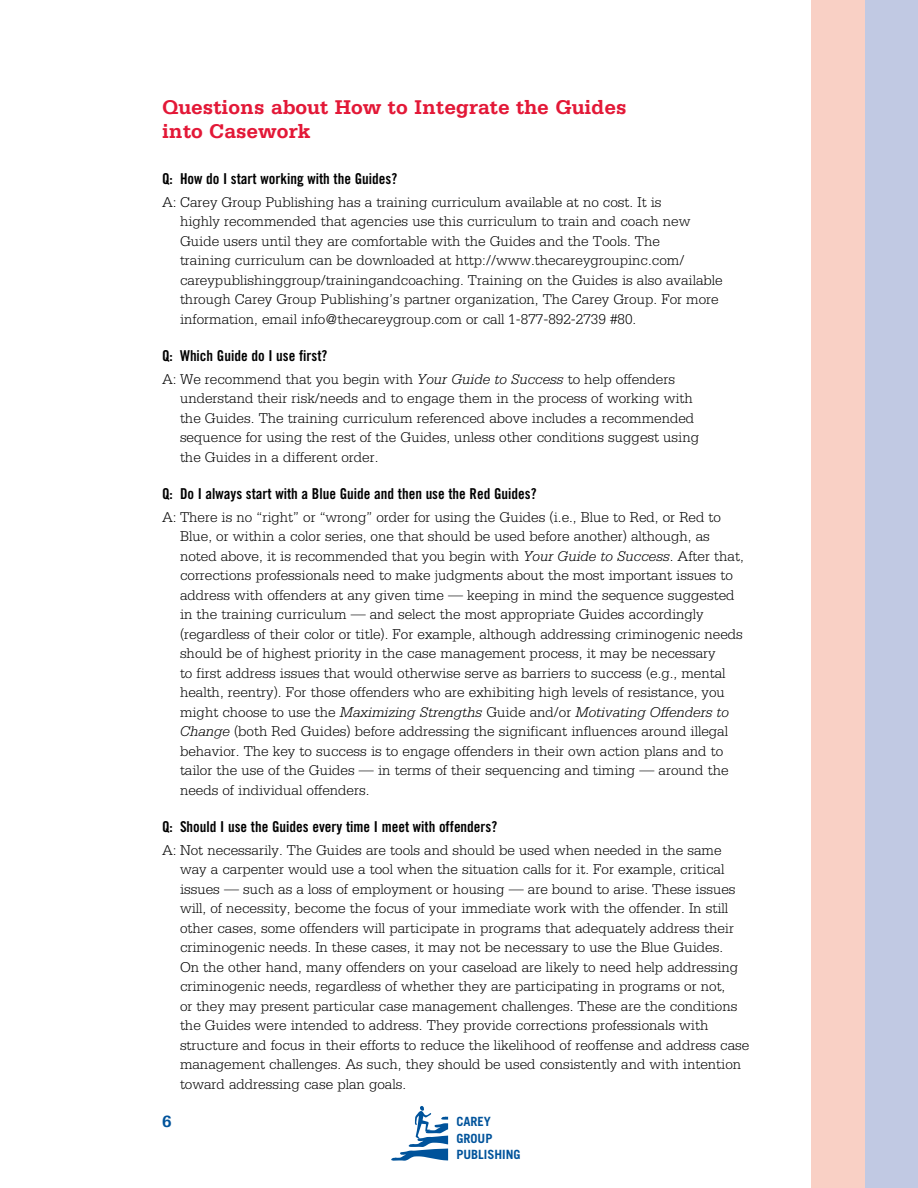
<style>
.page{position:relative;width:918px;height:1188px;background:#fff}
.page>*{position:absolute;margin:0;border:0;box-sizing:border-box;transform-origin:0 0}
.t1{font:700 21px/24px "Serifa";color:#e31837}
.t2{font:700 17.25px "Serifa";color:#00539b}
.t3{font:300 15px/19.5px "Serifa";color:#000}
.t4{font:15px "Trade Gothic Bold Cond Twenty";color:#000}
.t5{font:700 12.75px/16.5px "Trade Gothic";color:#00539b}
.s1{font-style:italic}
</style>
<div class="page">
<svg style="left:391px;top:1106px;width:57px;height:55px"></svg>
<div style="left:864px;top:0;width:54px;height:1188px;background:#c1c9e3"></div>
<div style="left:812px;top:0;width:54px;height:1188px;background:#f9d0c5"></div>
<h1 class="t1" style="left:162px;top:94px;width:466px">Questions about How to Integrate the Guides into Casework</h1>
<p class="t4" style="left:162px;top:170px;width:237px">Q: How do I start working with the Guides?</p>
<p class="t3" style="left:180px;top:192px;width:544px;text-indent:-18px">A: Carey Group Publishing has a training curriculum available at no cost. It is<br>highly recommended that agencies use this curriculum to train and coach new Guide users until they are comfortable with the Guides and the Tools. The<br>training curriculum can be downloaded at http://www.thecareygroupinc.com/ careypublishinggroup/trainingandcoaching. Training on the Guides is also available through Carey Group Publishing’s partner organization, The Carey Group. For more information, email info@thecareygroup.com or call 1-877-892-2739 #80.</p>
<p class="t4" style="left:162px;top:347px;width:167px">Q: Which Guide do I use first?</p>
<p class="t3" style="left:180px;top:369px;width:521px;text-indent:-18px">A: We recommend that you begin with <span class="s1">Your Guide to Success</span> to help offenders understand their risk/needs and to engage them in the process of working with the Guides. The training curriculum referenced above includes a recommended sequence for using the rest of the Guides, unless other conditions suggest using the Guides in a different order.</p>
<p class="t4" style="left:162px;top:485px;width:376px">Q: Do I always start with a Blue Guide and then use the Red Guides?</p>
<p class="t3" style="left:180px;top:507px;width:565px;text-indent:-18px">A: There is no “right” or “wrong” order for using the Guides (i.e., Blue to Red, or Red to Blue, or within a color series, one that should be used before another) although, as noted above, it is recommended that you begin with <span class="s1">Your Guide to Success</span>. After that, corrections professionals need to make judgments about the most important issues to address with offenders at any given time — keeping in mind the sequence suggested in the training curriculum — and select the most appropriate Guides accordingly (regardless of their color or title). For example, although addressing criminogenic needs should be of highest priority in the case management process, it may be necessary<br>to first address issues that would otherwise serve as barriers to success (e.g., mental health, reentry). For those offenders who are exhibiting high levels of resistance, you might choose to use the <span class="s1">Maximizing Strengths</span> Guide and/or <span class="s1">Motivating Offenders to Change</span> (both Red Guides) before addressing the significant influences around illegal behavior. The key to success is to engage offenders in their own action plans and to tailor the use of the Guides — in terms of their sequencing and timing — around the needs of individual offenders.</p>
<p class="t4" style="left:162px;top:818px;width:337px">Q: Should I use the Guides every time I meet with offenders?</p>
<p class="t3" style="left:180px;top:840px;width:571px;text-indent:-18px">A: Not necessarily. The Guides are tools and should be used when needed in the same way a carpenter would use a tool when the situation calls for it. For example, critical issues — such as a loss of employment or housing — are bound to arise. These issues will, of necessity, become the focus of your immediate work with the offender. In still other cases, some offenders will participate in programs that adequately address their criminogenic needs. In these cases, it may not be necessary to use the Blue Guides.<br>On the other hand, many offenders on your caseload are likely to need help addressing criminogenic needs, regardless of whether they are participating in programs or not,<br>or they may present particular case management challenges. These are the conditions the Guides were intended to address. They provide corrections professionals with structure and focus in their efforts to reduce the likelihood of reoffense and address case management challenges. As such, they should be used consistently and with intention toward addressing case plan goals.</p>
<p class="t2" style="left:162px;top:1111px;width:11px">6</p>
<p class="t5" style="left:456px;top:1113px;width:66px">CAREY<br>GROUP<br>PUBLISHING</p>
</div>
